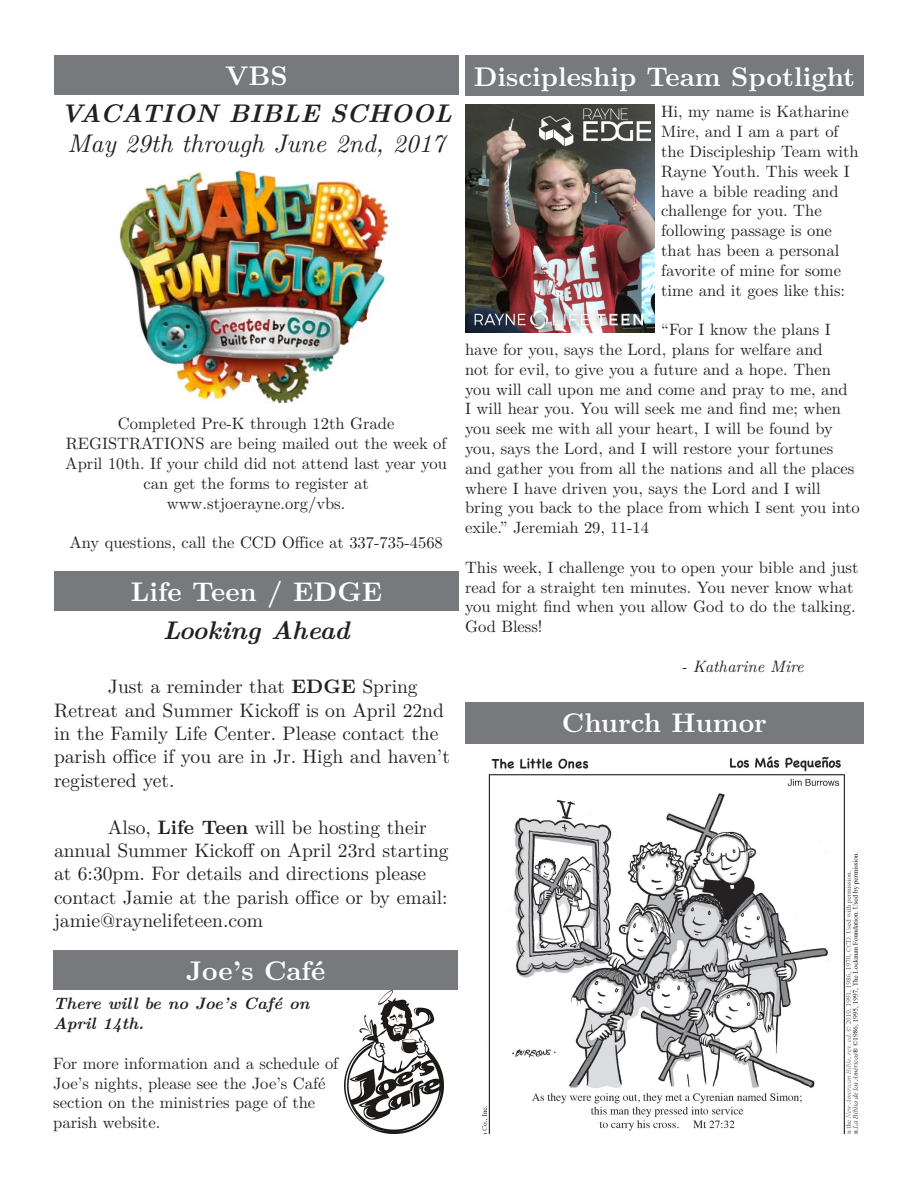
<style>
.page{position:relative;width:918px;height:1188px;background:#fff}
.page>*{position:absolute;margin:0;border:0;box-sizing:border-box;transform-origin:0 0}
.t1{font:700 27px "LM Roman 10";color:#fff}
.t2{font:italic 700 25.5px "LM Roman 10";color:#231f20}
.t3{font:italic 25.5px "LM Roman 10";color:#231f20}
.t4{font:19.5px/23.4px "LM Roman 10";color:#231f20}
.t5{font:16.5px/19.8px "LM Roman 10";color:#231f20}
.t6{font:italic 700 16.5px/19.8px "LM Roman 10";color:#231f20}
.t7{font:italic 16.5px "LM Roman 10";color:#231f20}
.s1{font-weight:700}
</style>
<div class="page">
<div style="left:465px;top:702px;width:399px;height:41px;background:#77797c"></div>
<div style="left:465px;top:56px;width:399px;height:40px;background:#77797c"></div>
<img style="left:482px;top:756px;width:378px;height:378px">
<img style="left:465px;top:104px;width:189px;height:229px">
<img style="left:474px;top:310px;width:168px;height:18px">
<div style="left:54px;top:55px;width:405px;height:40px;background:#77797c"></div>
<img style="left:540px;top:107px;width:111px;height:39px">
<img style="left:119px;top:169px;width:272px;height:234px">
<div style="left:54px;top:572px;width:405px;height:39px;background:#77797c"></div>
<div style="left:53px;top:950px;width:405px;height:40px;background:#77797c"></div>
<img style="left:345px;top:990px;width:99px;height:144px">
<h1 class="t1" style="left:225px;top:54px;width:64px">VBS</h1>
<h1 class="t1" style="left:474px;top:56px;width:383px">Discipleship Team Spotlight</h1>
<h2 class="t2" style="left:60px;top:92px;width:393px">VACATION BIBLE SCHOOL</h2>
<h2 class="t3" style="left:67px;top:124px;width:379px">May 29th through June 2nd, 2017</h2>
<p class="t5" style="left:661px;top:101px;width:199px">Hi, my name is Katharine<br>Mire, and I am a part of the Discipleship Team with<br>Rayne Youth. This week I have a bible reading and challenge for you. The following passage is one that has been a personal favorite of mine for some time and it goes like this:</p>
<p class="t5" style="left:465px;top:318px;width:396px;text-indent:196px">“For I know the plans I have for you, says the Lord, plans for welfare and<br>not for evil, to give you a future and a hope. Then you will call upon me and come and pray to me, and<br>I will hear you. You will seek me and find me; when you seek me with all your heart, I will be found by you, says the Lord, and I will restore your fortunes and gather you from all the nations and all the places where I have driven you, says the Lord and I will bring you back to the place from which I sent you into exile.” Jeremiah 29, 11-14</p>
<p class="t5" style="left:465px;top:556px;width:395px">This week, I challenge you to open your bible and just read for a straight ten minutes. You never know what you might find when you allow God to do the talking.<br>God Bless!</p>
<p class="t7" style="left:681px;top:653px;width:124px">- Katharine Mire</p>
<p class="t5" style="left:65px;top:413px;width:383px;text-align:center">Completed Pre-K through 12th Grade REGISTRATIONS are being mailed out the week of April 10th. If your child did not attend last year you can get the forms to register at www.stjoerayne.org/vbs.</p>
<p class="t5" style="left:69px;top:531px;width:375px">Any questions, call the CCD Office at 337-735-4568</p>
<h1 class="t1" style="left:131px;top:570px;width:253px">Life Teen / EDGE</h1>
<h2 class="t2" style="left:163px;top:610px;width:188px">Looking Ahead</h2>
<p class="t4" style="left:54px;top:673px;width:397px;text-indent:54px">Just a reminder that <span class="s1">EDGE</span> Spring Retreat and Summer Kickoff is on April 22nd in the Family Life Center. Please contact the parish office if you are in Jr. High and haven’t registered yet.</p>
<p class="t4" style="left:54px;top:814px;width:396px;text-indent:54px">Also, <span class="s1">Life Teen</span> will be hosting their annual Summer Kickoff on April 23rd starting at 6:30pm. For details and directions please contact Jamie at the parish office or by email: jamie@raynelifeteen.com</p>
<h1 class="t1" style="left:186px;top:949px;width:141px">Joe’s Café</h1>
<p class="t6" style="left:53px;top:993px;width:258px">There will be no Joe’s Café on<br>April 14th.</p>
<p class="t5" style="left:53px;top:1052px;width:287px">For more information and a schedule of<br>Joe’s nights, please see the Joe’s Café section on the ministries page of the parish website.</p>
<h1 class="t1" style="left:562px;top:702px;width:207px">Church Humor</h1>
</div>
